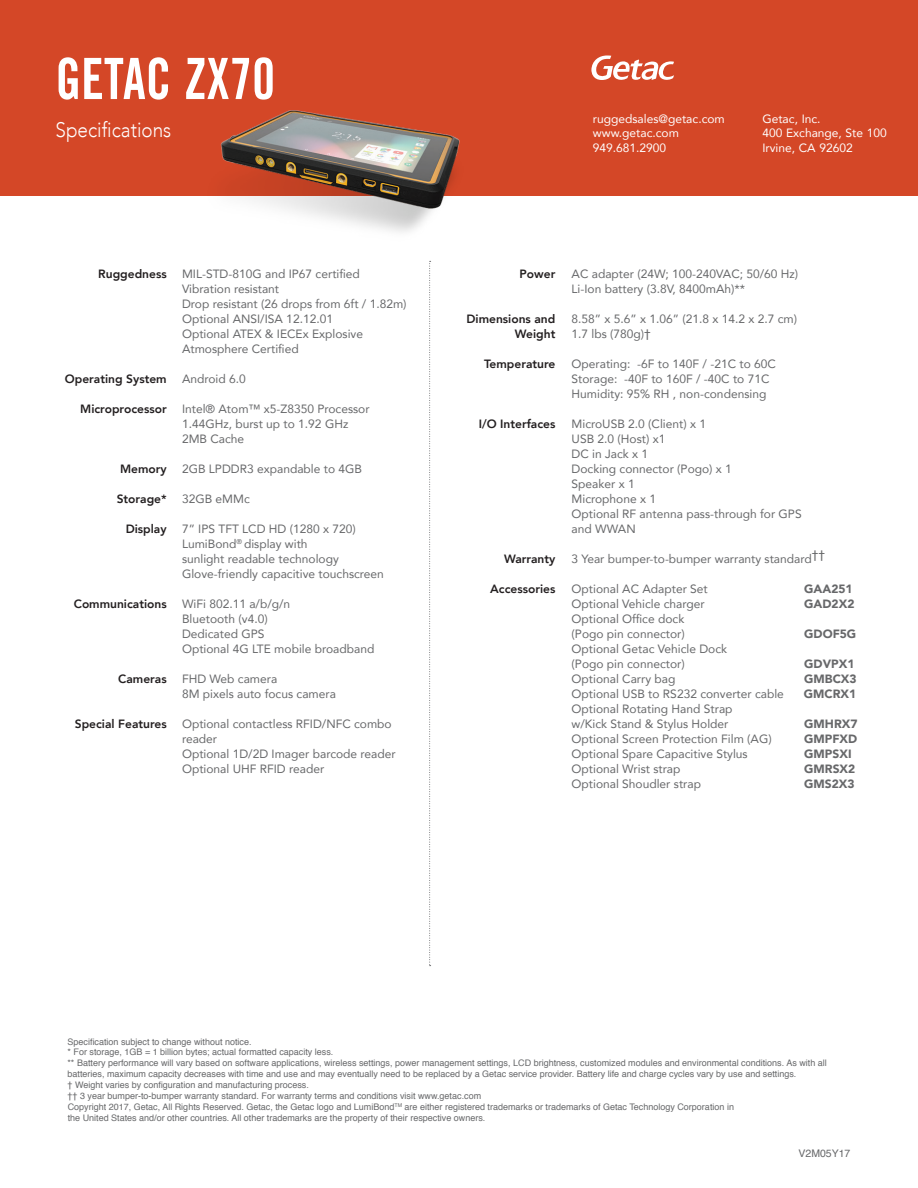
<style>
.page{position:relative;width:918px;height:1188px;background:#fff}
.page>*{position:absolute;margin:0;border:0;box-sizing:border-box;transform-origin:0 0}
.t1{font:57px "Trade Gothic Bold Cond Twenty";color:#fff;scale:.9 1}
.t2{font:300 21px "Avenir";color:#fff;scale:.9 1}
.t3{font:12px/15px "Avenir";color:#67686a}
.t4{font:800 12px/15px "Avenir";color:#231f20;text-align:right}
.t5{font:12px/14.4px "Avenir";color:#fff}
.t6{font:900 12px "Avenir";color:#67686a}
.t7{font:10.5px "Helvetica";color:#67686a}
.t8{font:9px/10.8px "Helvetica";color:#67686a}
.s1{font-family:"Helvetica"}
</style>
<div class="page">
<div style="left:0;top:0;width:918px;height:195px;background:#d44727"></div>
<svg style="left:429px;top:266px;width:2px;height:700px"></svg>
<svg style="left:591px;top:56px;width:83px;height:24px"></svg>
<img style="left:167px;top:110px;width:336px;height:156px">
<h1 class="t1" style="left:56px;top:44px;width:245px">GETAC ZX70</h1>
<h2 class="t2" style="left:56px;top:117px;width:130px">Specifications</h2>
<p class="t4" style="left:98px;top:266px;width:70px">Ruggedness</p>
<p class="t4" style="left:65px;top:371px;width:103px">Operating System</p>
<p class="t4" style="left:80px;top:401px;width:88px">Microprocessor</p>
<p class="t4" style="left:120px;top:461px;width:48px">Memory</p>
<p class="t4" style="left:117px;top:491px;width:51px">Storage*</p>
<p class="t4" style="left:126px;top:521px;width:42px">Display</p>
<p class="t4" style="left:74px;top:596px;width:94px">Communications</p>
<p class="t4" style="left:118px;top:671px;width:50px">Cameras</p>
<p class="t4" style="left:75px;top:716px;width:93px">Special Features</p>
<p class="t3" style="left:182px;top:266px;width:226px">MIL-STD-810G and IP67 certified<br>Vibration resistant<br>Drop resistant (26 drops from 6ft / 1.82m)<br>Optional ANSI/ISA 12.12.01<br>Optional ATEX &amp; IECEx Explosive<br>Atmosphere Certified</p>
<p class="t3" style="left:182px;top:371px;width:65px">Android 6.0</p>
<p class="t3" style="left:182px;top:401px;width:189px">Intel® Atom™ x5-Z8350 Processor<br>1.44GHz, burst up to 1.92 GHz<br>2MB Cache</p>
<p class="t3" style="left:182px;top:461px;width:182px">2GB LPDDR3 expandable to 4GB</p>
<p class="t3" style="left:182px;top:491px;width:69px">32GB eMMc</p>
<p class="t3" style="left:182px;top:521px;width:203px">7” IPS TFT LCD HD (1280 x 720)<br>LumiBond<sup>®</sup> display with<br>sunlight readable technology<br>Glove-friendly capacitive touchscreen</p>
<p class="t3" style="left:182px;top:596px;width:194px">WiFi 802.11 a/b/g/n<br>Bluetooth (v4.0)<br>Dedicated GPS<br>Optional 4G LTE mobile broadband</p>
<p class="t3" style="left:182px;top:671px;width:155px">FHD Web camera<br>8M pixels auto focus camera</p>
<p class="t3" style="left:182px;top:716px;width:215px">Optional contactless RFID/NFC combo reader<br>Optional 1D/2D Imager barcode reader<br>Optional UHF RFID reader</p>
<p class="t5" style="left:593px;top:111px;width:133px">ruggedsales@getac.com www.getac.com<br>949.681.2900</p>
<p class="t5" style="left:762px;top:111px;width:126px">Getac, Inc.<br>400 Exchange, Ste 100<br>Irvine, CA 92602</p>
<p class="t4" style="left:520px;top:266px;width:37px">Power</p>
<p class="t4" style="left:467px;top:311px;width:90px">Dimensions and<br>Weight</p>
<p class="t4" style="left:484px;top:356px;width:73px">Temperature</p>
<p class="t4" style="left:479px;top:416px;width:78px">I/O Interfaces</p>
<p class="t4" style="left:504px;top:551px;width:53px">Warranty</p>
<p class="t4" style="left:490px;top:581px;width:67px">Accessories</p>
<p class="t3" style="left:572px;top:266px;width:228px">AC adapter (24W; 100-240VAC; 50/60 Hz)<br>Li-Ion battery (3.8V, 8400mAh)**</p>
<p class="t3" style="left:572px;top:311px;width:227px">8.58” x 5.6” x 1.06” (21.8 x 14.2 x 2.7 cm)<br>1.7 lbs (780g)<span class="s1">†</span></p>
<p class="t3" style="left:572px;top:356px;width:206px">Operating: -6F to 140F / -21C to 60C<br>Storage: -40F to 160F / -40C to 71C<br>Humidity: 95% RH , non-condensing</p>
<p class="t3" style="left:572px;top:416px;width:232px">MicroUSB 2.0 (Client) x 1<br>USB 2.0 (Host) x1<br>DC in Jack x 1<br>Docking connector (Pogo) x 1<br>Speaker x 1<br>Microphone x 1<br>Optional RF antenna pass-through for GPS and WWAN</p>
<p class="t3" style="left:572px;top:551px;width:255px">3 Year bumper-to-bumper warranty standard<sup>††</sup></p>
<p class="t3" style="left:572px;top:581px;width:138px">Optional AC Adapter Set</p>
<p class="t6" style="left:804px;top:579px;width:50px">GAA251</p>
<p class="t3" style="left:572px;top:596px;width:135px">Optional Vehicle charger</p>
<p class="t6" style="left:804px;top:594px;width:52px">GAD2X2</p>
<p class="t3" style="left:572px;top:611px;width:115px">Optional Office dock (Pogo pin connector)</p>
<p class="t6" style="left:804px;top:624px;width:53px">GDOF5G</p>
<p class="t3" style="left:572px;top:641px;width:157px">Optional Getac Vehicle Dock (Pogo pin connector)</p>
<p class="t6" style="left:804px;top:654px;width:52px">GDVPX1</p>
<p class="t3" style="left:572px;top:671px;width:105px">Optional Carry bag</p>
<p class="t6" style="left:804px;top:669px;width:54px">GMBCX3</p>
<p class="t3" style="left:572px;top:686px;width:214px">Optional USB to RS232 converter cable</p>
<p class="t6" style="left:804px;top:684px;width:54px">GMCRX1</p>
<p class="t3" style="left:572px;top:701px;width:162px">Optional Rotating Hand Strap w/Kick Stand &amp; Stylus Holder</p>
<p class="t6" style="left:804px;top:714px;width:55px">GMHRX7</p>
<p class="t3" style="left:572px;top:731px;width:202px">Optional Screen Protection Film (AG)</p>
<p class="t6" style="left:804px;top:729px;width:55px">GMPFXD</p>
<p class="t3" style="left:572px;top:746px;width:178px">Optional Spare Capacitive Stylus</p>
<p class="t6" style="left:804px;top:744px;width:49px">GMPSXI</p>
<p class="t3" style="left:572px;top:761px;width:110px">Optional Wrist strap</p>
<p class="t6" style="left:804px;top:759px;width:53px">GMRSX2</p>
<p class="t3" style="left:572px;top:776px;width:131px">Optional Shoudler strap</p>
<p class="t6" style="left:804px;top:774px;width:52px">GMS2X3</p>
<p class="t8" style="left:67px;top:1036px;width:761px">Specification subject to change without notice.<br>* For storage, 1GB = 1 billion bytes; actual formatted capacity less.<br>** Battery performance will vary based on software applications, wireless settings, power management settings, LCD brightness, customized modules and environmental conditions. As with all batteries, maximum capacity decreases with time and use and may eventually need to be replaced by a Getac service provider. Battery life and charge cycles vary by use and settings.<br>† Weight varies by configuration and manufacturing process.<br>†† 3 year bumper-to-bumper warranty standard. For warranty terms and conditions visit www.getac.com</p>
<p class="t8" style="left:68px;top:1102px;width:668px">Copyright 2017, Getac, All Rights Reserved. Getac, the Getac logo and LumiBond<sup>TM</sup> are either registered trademarks or trademarks of Getac Technology Corporation in the United States and/or other countries. All other trademarks are the property of their respective owners.</p>
<p class="t7" style="left:799px;top:1146px;width:53px">V2M05Y17</p>
</div>
